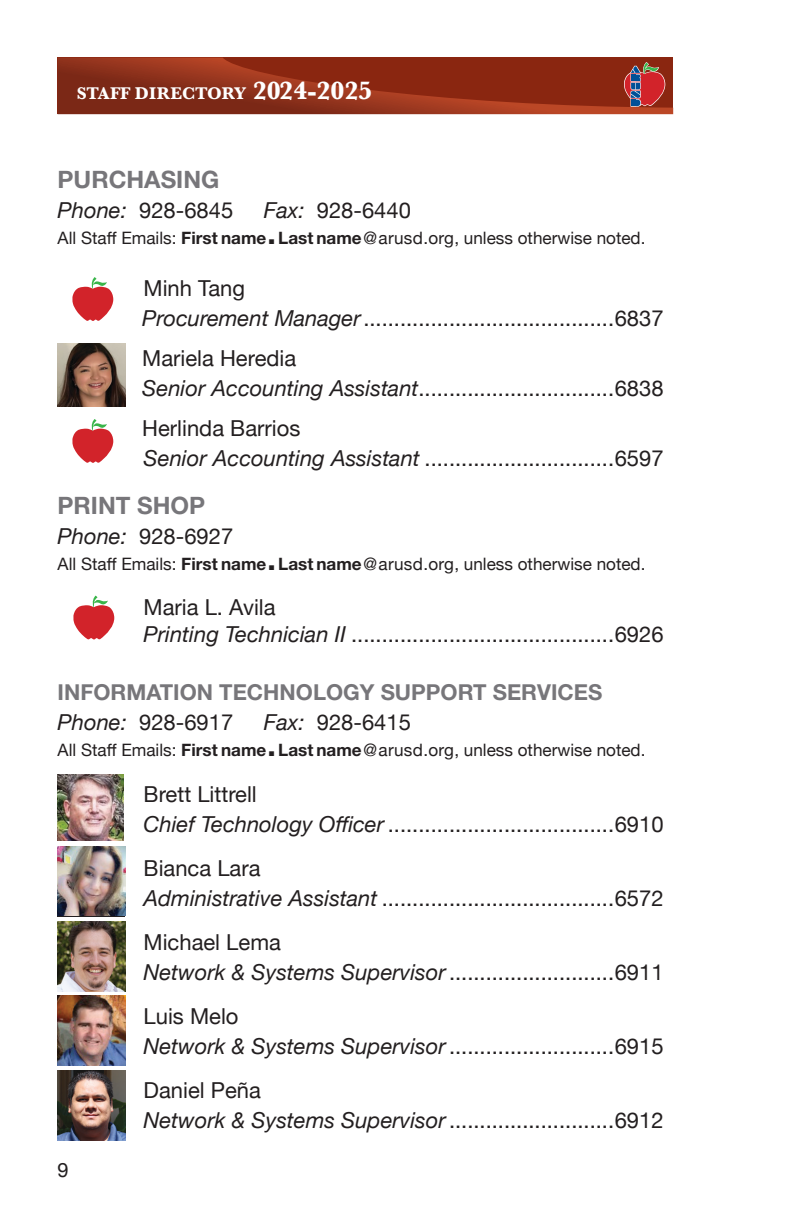
<style>
.page{position:relative;width:792px;height:1224px;background:#fff}
.page>*{position:absolute;margin:0;border:0;box-sizing:border-box;transform-origin:0 0}
.t1{font:700 24px "Helvetica Neue LT Std";color:#77767a}
.t2{font:22px "Helvetica Neue";color:#231f20}
.t3{font:700 22px "Helvetica Neue LT Std";color:#77767a}
.t4{font:20px "Helvetica Neue";color:#231f20}
.t5{font:700 17.6px "Baskerville";color:#fff}
.t6{font:17.2px "Helvetica Neue";color:#231f20}
.s1{font-size:26px}
.s2{font-style:italic}
.s3{font-family:"Helvetica Neue LT Std";font-weight:700}
.s4{font-family:"Helvetica Neue LT Std";font-weight:700;font-size:30.4px}
</style>
<div class="page">
<svg style="left:58px;top:58px;width:615px;height:56px;background:#8f2e19"></svg>
<svg style="left:73px;top:595px;width:42px;height:45px"></svg>
<svg style="left:72px;top:277px;width:42px;height:44px"></svg>
<svg style="left:72px;top:419px;width:42px;height:44px"></svg>
<img style="left:58px;top:1070px;width:67px;height:70px">
<svg style="left:58px;top:915px;width:67px;height:2px"></svg>
<img style="left:58px;top:847px;width:67px;height:68px">
<img style="left:58px;top:921px;width:67px;height:70px">
<img style="left:58px;top:996px;width:67px;height:70px">
<img style="left:58px;top:775px;width:66px;height:66px">
<img style="left:58px;top:343px;width:67px;height:64px">
<p class="t5" style="left:77px;top:81px;width:297px">STAFF DIRECTORY <span class="s1">2024-2025</span></p>
<p class="t1" style="left:58px;top:165px;width:163px">PURCHASING</p>
<p class="t2" style="left:58px;top:195px;width:177px"><span class="s2">Phone:</span> 928-6845</p>
<p class="t2" style="left:264px;top:195px;width:149px"><span class="s2">Fax:</span> 928-6440</p>
<p class="t6" style="left:58px;top:226px;width:589px">All Staff Emails: <span class="s3">First name</span><span class="s4">.</span><span class="s3">Last name</span>@arusd.org, unless otherwise noted.</p>
<p class="t2" style="left:144px;top:273px;width:103px">Minh Tang</p>
<p class="t2" style="left:142px;top:303px;width:523px"><span class="s2">Procurement Manager</span>.........................................6837</p>
<p class="t2" style="left:142px;top:343px;width:155px">Mariela Heredia</p>
<p class="t2" style="left:142px;top:373px;width:523px"><span class="s2">Senior Accounting Assistant</span>................................6838</p>
<p class="t2" style="left:142px;top:413px;width:160px">Herlinda Barrios</p>
<p class="t2" style="left:144px;top:443px;width:522px"><span class="s2">Senior Accounting Assistant</span> ...............................6597</p>
<p class="t1" style="left:58px;top:491px;width:149px">PRINT SHOP</p>
<p class="t2" style="left:58px;top:521px;width:177px"><span class="s2">Phone:</span> 928-6927</p>
<p class="t6" style="left:58px;top:552px;width:589px">All Staff Emails: <span class="s3">First name</span><span class="s4">.</span><span class="s3">Last name</span>@arusd.org, unless otherwise noted.</p>
<p class="t2" style="left:144px;top:592px;width:134px">Maria L. Avila</p>
<p class="t2" style="left:144px;top:619px;width:522px"><span class="s2">Printing Technician II</span> ...........................................6926</p>
<p class="t3" style="left:58px;top:679px;width:546px">INFORMATION TECHNOLOGY SUPPORT SERVICES</p>
<p class="t2" style="left:58px;top:707px;width:177px"><span class="s2">Phone:</span> 928-6917</p>
<p class="t2" style="left:264px;top:707px;width:149px"><span class="s2">Fax:</span> 928-6415</p>
<p class="t6" style="left:58px;top:738px;width:589px">All Staff Emails: <span class="s3">First name</span><span class="s4">.</span><span class="s3">Last name</span>@arusd.org, unless otherwise noted.</p>
<p class="t2" style="left:144px;top:779px;width:115px">Brett Littrell</p>
<p class="t2" style="left:144px;top:809px;width:521px"><span class="s2">Chief Technology Officer</span> .....................................6910</p>
<p class="t2" style="left:144px;top:853px;width:118px">Bianca Lara</p>
<p class="t2" style="left:144px;top:883px;width:521px"><span class="s2">Administrative Assistant</span> ......................................6572</p>
<p class="t2" style="left:144px;top:927px;width:139px">Michael Lema</p>
<p class="t2" style="left:144px;top:957px;width:521px"><span class="s2">Network &amp; Systems Supervisor</span>...........................6911</p>
<p class="t2" style="left:144px;top:1001px;width:96px">Luis Melo</p>
<p class="t2" style="left:144px;top:1031px;width:522px"><span class="s2">Network &amp; Systems Supervisor</span>...........................6915</p>
<p class="t2" style="left:144px;top:1075px;width:119px">Daniel Peña</p>
<p class="t2" style="left:144px;top:1105px;width:521px"><span class="s2">Network &amp; Systems Supervisor</span>...........................6912</p>
<p class="t4" style="left:58px;top:1155px;width:13px">9</p>
</div>
